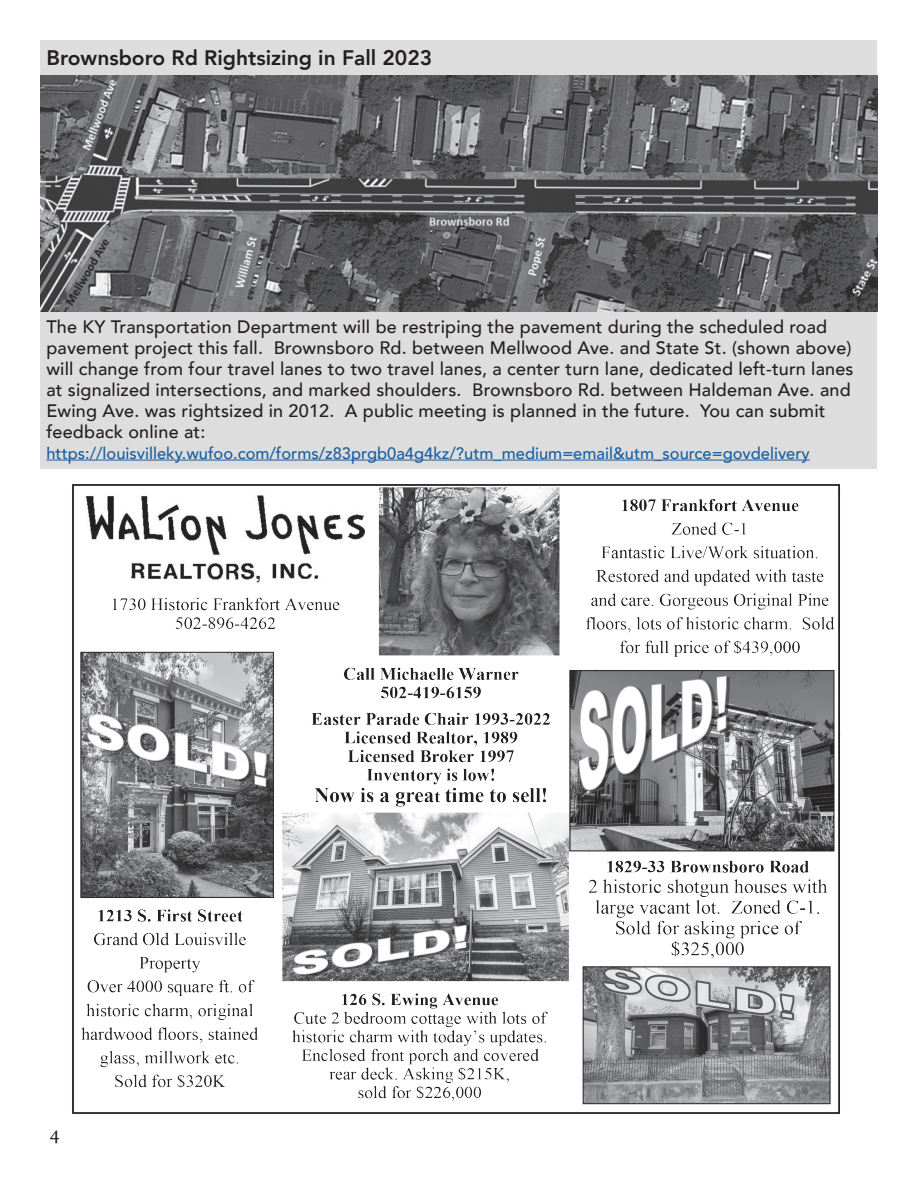
<style>
.page{position:relative;width:918px;height:1188px;background:#fff}
.page>*{position:absolute;margin:0;border:0;box-sizing:border-box;transform-origin:0 0}
.t1{font:800 21px "Avenir";color:#231f20}
.t2{font:21px "Minion Pro";color:#231f20}
.t3{font:500 18px/21px "Avenir";letter-spacing:.01em;color:#231f20}
.t4{font:500 16.5px "Avenir";color:#175d9e}
</style>
<div class="page">
<div style="left:40px;top:40px;width:838px;height:429px;background:#dedddd"></div>
<img style="left:72px;top:484px;width:769px;height:630px">
<img style="left:40px;top:75px;width:838px;height:237px">
<hr style="left:46px;top:460px;width:764px;height:1px;background:#175d9e">
<p class="t1" style="left:46px;top:41px;width:387px">Brownsboro Rd Rightsizing in Fall 2023</p>
<p class="t3" style="left:46px;top:315px;width:809px">The KY Transportation Department will be restriping the pavement during the scheduled road pavement project this fall. Brownsboro Rd. between Mellwood Ave. and State St. (shown above) will change from four travel lanes to two travel lanes, a center turn lane, dedicated left-turn lanes at signalized intersections, and marked shoulders. Brownsboro Rd. between Haldeman Ave. and Ewing Ave. was rightsized in 2012. A public meeting is planned in the future. You can submit feedback online at:</p>
<p class="t4" style="left:46px;top:439px;width:765px">https://louisvilleky.wufoo.com/forms/z83prgb0a4g4kz/?utm_medium=email&amp;utm_source=govdelivery</p>
<p class="t2" style="left:50px;top:1119px;width:12px">4</p>
</div>
